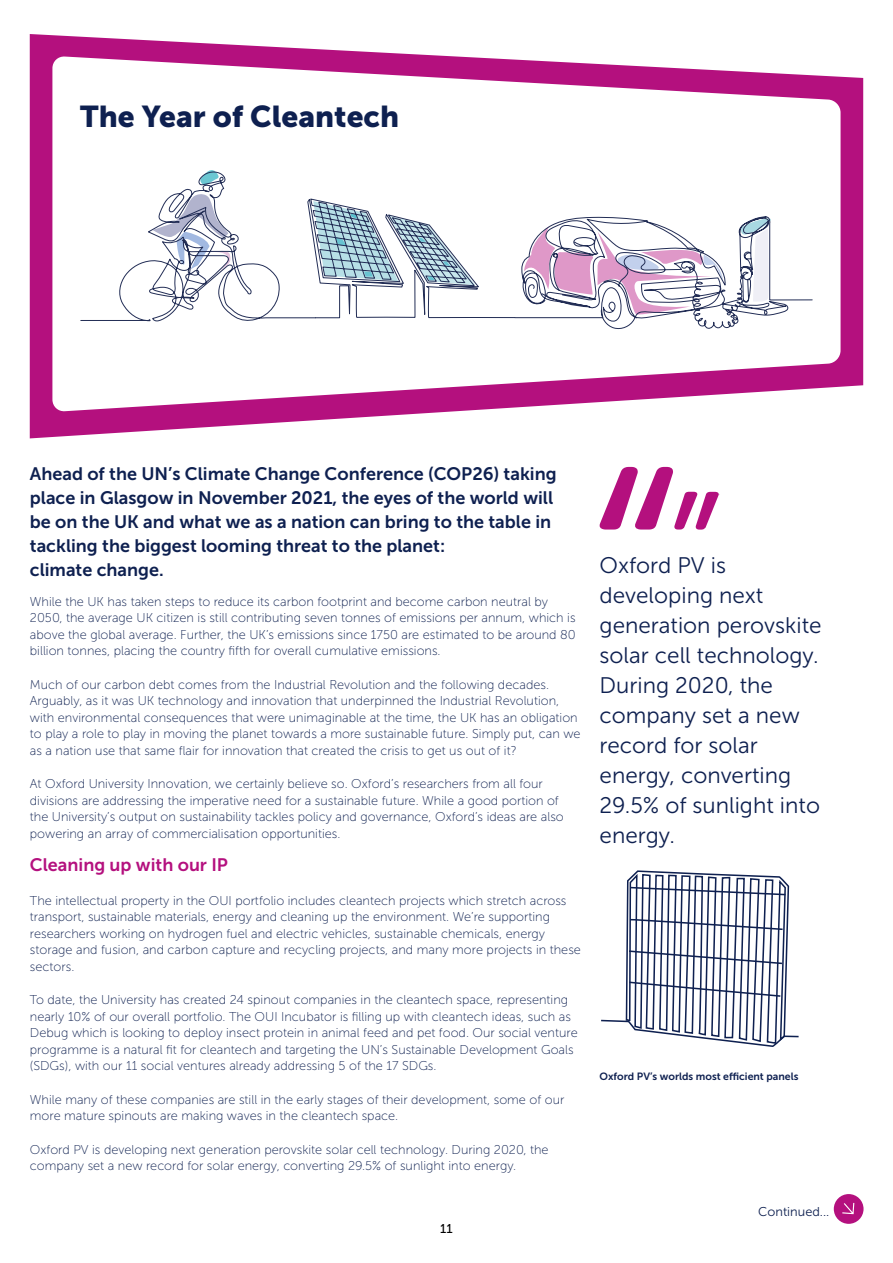
<style>
.page{position:relative;width:893px;height:1263px;background:#fff}
.page>*{position:absolute;margin:0;border:0;box-sizing:border-box;transform-origin:0 0}
.t1{font:30px "Museo Sans 900";color:#0e2050}
.t2{font:22.5px/30px "Museo Sans 300";color:#0e2050}
.t3{font:18px/24px "Museo Sans 700";color:#0e2050}
.t4{font:18px "Museo Sans 700";color:#b4107e}
.t5{font:12.75px/16.5px "Museo Sans 100";color:#0e2050}
.t6{font:12.75px "Museo Sans 300";color:#0e2050}
.t7{font:12.75px "Museo Sans 500";color:#000}
.t8{font:10.5px "Museo Sans 700";color:#0e2050}
</style>
<div class="page">
<svg style="left:600px;top:467px;width:119px;height:63px"></svg>
<svg style="left:30px;top:34px;width:833px;height:404px"></svg>
<svg style="left:52px;top:56px;width:788px;height:356px"></svg>
<svg style="left:514px;top:216px;width:299px;height:153px"></svg>
<svg style="left:736px;top:211px;width:52px;height:92px"></svg>
<svg style="left:80px;top:166px;width:436px;height:190px"></svg>
<svg style="left:601px;top:871px;width:198px;height:176px"></svg>
<div style="left:834px;top:1194px;width:29px;height:30px;background:#b4107e;border-radius:50%"></div>
<svg style="left:842px;top:1202px;width:13px;height:13px"></svg>
<h1 class="t1" style="left:80px;top:99px;width:320px">The Year of Cleantech</h1>
<p class="t3" style="left:30px;top:462px;width:528px">Ahead of the UN’s Climate Change Conference (COP26) taking place in Glasgow in November 2021, the eyes of the world will be on the UK and what we as a nation can bring to the table in tackling the biggest looming threat to the planet:<br>climate change.</p>
<p class="t5" style="left:30px;top:593px;width:547px">While the UK has taken steps to reduce its carbon footprint and become carbon neutral by 2050, the average UK citizen is still contributing seven tonnes of emissions per annum, which is above the global average. Further, the UK’s emissions since 1750 are estimated to be around 80 billion tonnes, placing the country fifth for overall cumulative emissions.</p>
<p class="t5" style="left:30px;top:676px;width:552px">Much of our carbon debt comes from the Industrial Revolution and the following decades.<br>Arguably, as it was UK technology and innovation that underpinned the Industrial Revolution, with environmental consequences that were unimaginable at the time, the UK has an obligation to play a role to play in moving the planet towards a more sustainable future. Simply put, can we as a nation use that same flair for innovation that created the crisis to get us out of it?</p>
<p class="t5" style="left:30px;top:776px;width:535px">At Oxford University Innovation, we certainly believe so. Oxford’s researchers from all four divisions are addressing the imperative need for a sustainable future. While a good portion of the University’s output on sustainability tackles policy and governance, Oxford’s ideas are also powering an array of commercialisation opportunities.</p>
<h3 class="t4" style="left:30px;top:855px;width:200px">Cleaning up with our IP</h3>
<p class="t5" style="left:30px;top:892px;width:552px">The intellectual property in the OUI portfolio includes cleantech projects which stretch across transport, sustainable materials, energy and cleaning up the environment. We’re supporting researchers working on hydrogen fuel and electric vehicles, sustainable chemicals, energy storage and fusion, and carbon capture and recycling projects, and many more projects in these sectors.</p>
<p class="t5" style="left:30px;top:992px;width:549px">To date, the University has created 24 spinout companies in the cleantech space, representing nearly 10% of our overall portfolio. The OUI Incubator is filling up with cleantech ideas, such as Debug which is looking to deploy insect protein in animal feed and pet food. Our social venture programme is a natural fit for cleantech and targeting the UN’s Sustainable Development Goals (SDGs), with our 11 social ventures already addressing 5 of the 17 SDGs.</p>
<p class="t5" style="left:30px;top:1091px;width:536px">While many of these companies are still in the early stages of their development, some of our more mature spinouts are making waves in the cleantech space.</p>
<p class="t5" style="left:30px;top:1141px;width:520px">Oxford PV is developing next generation perovskite solar cell technology. During 2020, the company set a new record for solar energy, converting 29.5% of sunlight into energy.</p>
<p class="t7" style="left:440px;top:1221px;width:14px">11</p>
<h2 class="t2" style="left:600px;top:550px;width:224px">Oxford PV is developing next generation perovskite solar cell technology.<br>During 2020, the company set a new record for solar energy, converting<br>29.5% of sunlight into energy.</h2>
<p class="t8" style="left:600px;top:1070px;width:200px">Oxford PV’s worlds most efficient panels</p>
<p class="t6" style="left:758px;top:1204px;width:73px">Continued...</p>
</div>
